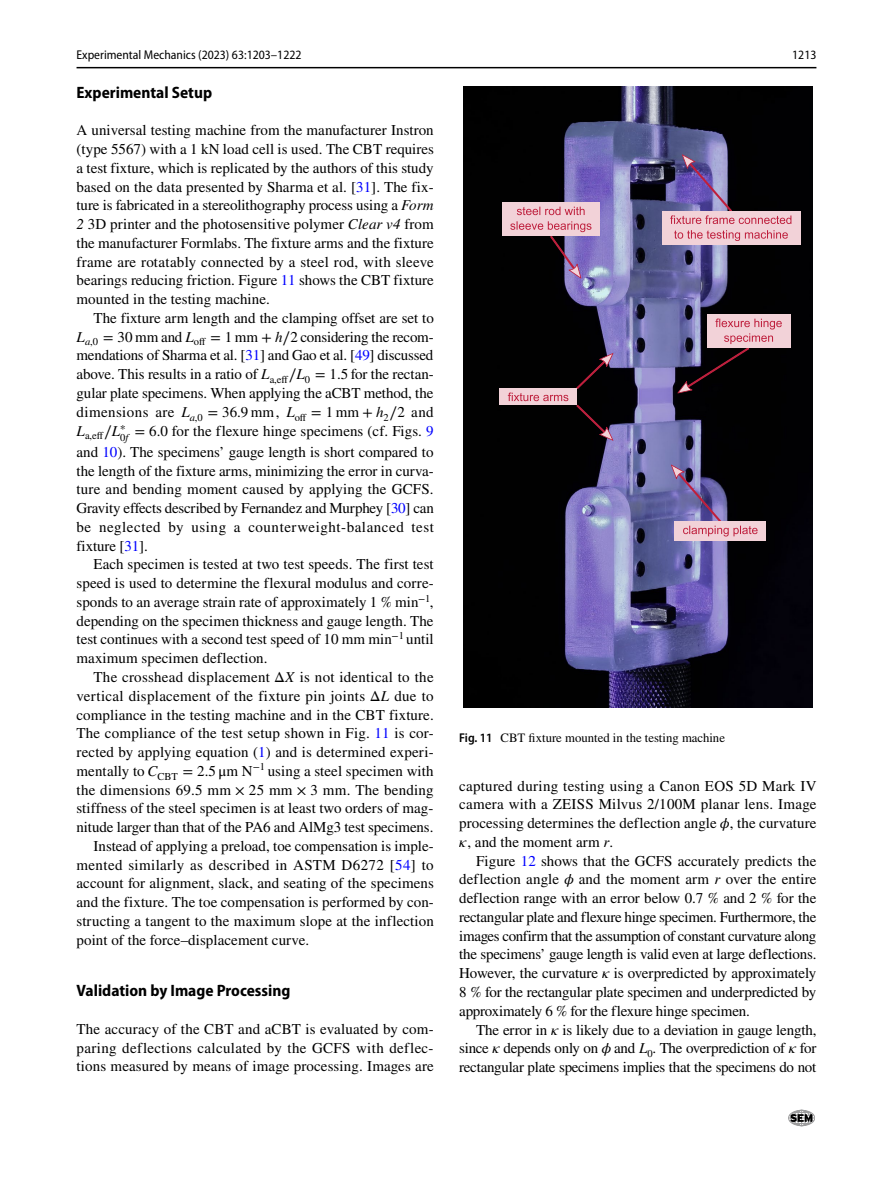
<style>
.page{position:relative;width:893px;height:1187px;background:#fff}
.page>*{position:absolute;margin:0;border:0;box-sizing:border-box;transform-origin:0 0}
.t1{font:700 semi-condensed 16.5px "Myriad Pro";color:#000}
.t2{font:15px/18.8px "STIX";letter-spacing:.005em;color:#000;text-align:justify}
.t3{font:15px "STIX";letter-spacing:.025em;color:#000}
.t4{font:semi-condensed 12.75px "Myriad Pro";color:#000}
.t5{font:12.75px "STIX";color:#000}
.t6{font:10.5px "STIX General Regular 134";color:#000}
.s1{color:#00f}
.s2{font-style:italic}
.s3{font-family:"STIX General Italic 137"}
.s4{font-family:"STIX Math Regular 142"}
.s5{font-family:"STIX General Regular 139"}
.s6{font-family:"STIX General Italic 139"}
.s7{font-family:"STIX Math Regular 143"}
.s8{font-family:"STIX General Regular 140"}
.s9{font-family:"STIX General Italic 130"}
.s10{font-family:"STIX Math Regular 131"}
.s11{font-family:"STIX General Regular 131"}
.s12{font-family:"STIX General Italic 131"}
.s13{font-family:"STIX Math Regular 132"}
.s14{font-family:"STIX General Regular 132"}
.s15{font-family:"STIX General Italic 132"}
.s16{font-family:"STIX Math Regular 133"}
.s17{font-family:"STIX General Regular 133"}
.s18{font-family:"STIX Math Regular 134"}
.s19{font-family:"STIX General Regular 134"}
.s20{font-family:"STIX Math Regular 137"}
.s21{font-family:"STIX General Italic 134"}
.s22{font-family:"STIX Math Regular 138"}
.s23{font-family:"STIX General Italic 135"}
.s24{font-family:"STIX General Italic 136"}
.s25{font-family:"STIX Math Regular 139"}
.s26{font-family:"STIX General Regular 137"}
.s27{font-family:"STIX Math Regular 140"}
.s28{font-family:"STIX Math Regular 141"}
.s29{font-family:"Myriad Pro";font-weight:600;font-stretch:semi-condensed}
.s30{font-family:"STIX Math Italic 43"}
.s31{font-family:"STIX Math Italic 44"}
.s32{font-family:"STIX Math Italic 45"}
.s33{font-family:"STIX Math Italic 46"}
.s34{font-family:"STIX Math Italic 47"}
.s35{font-family:"STIX Math Italic 48"}
.s36{font-family:"STIX Math Italic 49"}
.s37{font-family:"STIX General Italic 138"}
.s38{font-family:"STIX Math Italic 50"}
</style>
<div class="page">
<hr style="left:77px;top:67px;width:739px;height:1px;background:#000">
<svg style="left:788px;top:1110px;width:27px;height:15px"></svg>
<div style="left:788px;top:1110px;width:27px;height:15px;border:1px solid #9c9c9d;border-radius:50%"></div>
<div style="left:459px;top:87px;width:357px;height:620px;background:linear-gradient(to bottom,#fff,#fff)"></div>
<img style="left:463px;top:87px;width:349px;height:620px">
<svg style="left:576px;top:404px;width:37px;height:36px"></svg>
<svg style="left:576px;top:353px;width:37px;height:36px"></svg>
<div style="left:500px;top:388px;width:77px;height:17px;background:#f2d2d8"></div>
<svg style="left:508px;top:392px;width:60px;height:9px"></svg>
<div style="left:707px;top:314px;width:83px;height:34px;background:#f2d2d8"></div>
<svg style="left:677px;top:318px;width:105px;height:75px"></svg>
<div style="left:502px;top:202px;width:98px;height:34px;background:#f2d2d8"></div>
<svg style="left:517px;top:207px;width:68px;height:8px"></svg>
<svg style="left:510px;top:221px;width:81px;height:57px"></svg>
<div style="left:662px;top:211px;width:139px;height:34px;background:#f2d2d8"></div>
<svg style="left:670px;top:154px;width:121px;height:70px;background:#5a4966"></svg>
<svg style="left:674px;top:230px;width:114px;height:11px"></svg>
<div style="left:675px;top:521px;width:91px;height:19px;background:#f2d2d8"></div>
<svg style="left:671px;top:464px;width:87px;height:72px;background:#62526f"></svg>
<p class="t4" style="left:77px;top:48px;width:226px">Experimental Mechanics (2023) 63:1203–1222</p>
<p class="t4" style="left:792px;top:48px;width:26px">1213</p>
<p class="t1" style="left:77px;top:83px;width:137px">Experimental Setup</p>
<p class="t2" style="left:77px;top:122px;width:359px">A universal testing machine from the manufacturer Instron (type 5567) with a 1 kN load cell is used. The CBT requires a test fixture, which is replicated by the authors of this study based on the data presented by Sharma et al. [<span class="s1">31</span>]. The fix&shy;ture is fabricated in a stereolithography process using a <span class="s2">Form 2</span> 3D printer and the photosensitive polymer <span class="s2">Clear v4</span> from the manufacturer Formlabs. The fixture arms and the fixture frame are rotatably connected by a steel rod, with sleeve bearings reducing friction. Figure <span class="s1">11</span> shows the CBT fixture mounted in the testing machine.</p>
<p class="t2" style="left:77px;top:309px;width:359px;text-indent:17px">The fixture arm length and the clamping offset are set to <span class="s3">L</span><sub>a</sub><sub>,0</sub> <span class="s4">=</span> <span class="s5">30 mm</span> and <span class="s6">L</span><sub>off</sub> <span class="s7">=</span> <span class="s8">1 mm</span> <span class="s7">+</span> <span class="s6">h</span><span class="s7">∕</span><span class="s8">2</span> considering the recom&shy;mendations of Sharma et al. [<span class="s1">31</span>] and Gao et al. [<span class="s1">49</span>] discussed above. This results in a ratio of <span class="s9">L</span><sub>a,eff</sub><span class="s10">∕</span><span class="s9">L</span><sub>0</sub> <span class="s10">=</span> <span class="s11">1.5</span> for the rectan&shy;gular plate specimens. When applying the aCBT method, the dimensions are <span class="s12">L</span><sub>a</sub><sub>,0</sub> <span class="s13">=</span> <span class="s14">36.9 mm</span>, <span class="s15">L</span><sub>off</sub> <span class="s16">=</span> <span class="s17">1 mm</span> <span class="s16">+</span> <span class="s15">h</span><sub>2</sub><span class="s16">∕</span><span class="s17">2</span> and</p>
<p class="t6" style="left:77px;top:432px;width:51px"><sup>L</sup>a,eff<sup>∕</sup><sup>L</sup><sup>∗</sup></p>
<p class="t2" style="left:77px;top:421px;width:359px;line-height:21.3px;text-align:right"><sub>0</sub><sub>f</sub> <span class="s18">=</span> <span class="s19">6.0</span> for the flexure hinge specimens (cf. Figs. <span class="s1">9<br></span>and <span class="s1">10</span>). The specimens’ gauge length is short compared to</p>
<p class="t2" style="left:77px;top:462px;width:359px">the length of the fixture arms, minimizing the error in curva&shy;ture and bending moment caused by applying the GCFS.<br>Gravity effects described by Fernandez and Murphey [<span class="s1">30</span>] can be neglected by using a counterweight-balanced test fixture [<span class="s1">31</span>].</p>
<p class="t2" style="left:77px;top:556px;width:359px;text-indent:17px">Each specimen is tested at two test speeds. The first test speed is used to determine the flexural modulus and corre&shy;sponds to an average strain rate of approximately 1 % min<sup>−</sup><sup>1</sup>, depending on the specimen thickness and gauge length. The test continues with a second test speed of 10 mm min<sup>−</sup><sup>1</sup> until maximum specimen deflection.</p>
<p class="t2" style="left:94px;top:668px;width:342px">The crosshead displacement <span class="s20">Δ</span><span class="s21">X</span> is not identical to the</p>
<p class="t2" style="left:77px;top:687px;width:359px">vertical displacement of the fixture pin joints <span class="s22">Δ</span><span class="s23">L</span> due to</p>
<p class="t2" style="left:77px;top:706px;width:359px">compliance in the testing machine and in the CBT fixture.</p>
<p class="t2" style="left:77px;top:724px;width:359px">The compliance of the test setup shown in Fig. <span class="s1">11</span> is cor-</p>
<p class="t2" style="left:77px;top:743px;width:359px">rected by applying equation (<span class="s1">1</span>) and is determined experi-</p>
<p class="t2" style="left:77px;top:762px;width:359px">mentally to <span class="s24">C</span><sub>CBT</sub> <span class="s25">=</span> <span class="s26">2.5</span> <span class="s25">μ</span><span class="s26">m N</span><sup>−1</sup> using a steel specimen with</p>
<p class="t2" style="left:77px;top:781px;width:359px">the dimensions 69.5 mm <span class="s27">×</span> 25 mm <span class="s28">×</span> 3 mm. The bending</p>
<p class="t2" style="left:77px;top:799px;width:358px">stiffness of the steel specimen is at least two orders of mag-</p>
<p class="t2" style="left:77px;top:818px;width:358px">nitude larger than that of the PA6 and AlMg3 test specimens.</p>
<p class="t2" style="left:94px;top:837px;width:342px">Instead of applying a preload, toe compensation is imple-</p>
<p class="t3" style="left:77px;top:854px;width:359px">mented similarly as described in ASTM D6272 [<span class="s1">54</span>] to</p>
<p class="t2" style="left:77px;top:874px;width:359px">account for alignment, slack, and seating of the specimens</p>
<p class="t2" style="left:77px;top:893px;width:359px">and the fixture. The toe compensation is performed by con-</p>
<p class="t2" style="left:77px;top:912px;width:359px">structing a tangent to the maximum slope at the inflection</p>
<p class="t2" style="left:77px;top:931px;width:234px">point of the force–displacement curve.</p>
<p class="t1" style="left:77px;top:981px;width:215px">Validation by Image Processing</p>
<p class="t2" style="left:77px;top:1020px;width:359px">The accuracy of the CBT and aCBT is evaluated by com&shy;paring deflections calculated by the GCFS with deflec&shy;tions measured by means of image processing. Images are</p>
<p class="t5" style="left:459px;top:729px;width:267px"><span class="s29">Fig. 11</span> CBT fixture mounted in the testing machine</p>
<p class="t2" style="left:458px;top:777px;width:360px">captured during testing using a Canon EOS 5D Mark IV camera with a ZEISS Milvus 2/100M planar lens. Image processing determines the deflection angle <span class="s30">𝜙</span>, the curvature <span class="s31">𝜅</span>, and the moment arm <span class="s2">r</span>.</p>
<p class="t2" style="left:459px;top:852px;width:359px;text-indent:17px">Figure <span class="s1">12</span> shows that the GCFS accurately predicts the deflection angle <span class="s32">𝜙</span> and the moment arm <span class="s2">r</span> over the entire deflection range with an error below 0.7 % and 2 % for the rectangular plate and flexure hinge specimen. Furthermore, the images confirm that the assumption of constant curvature along the specimens’ gauge length is valid even at large deflections.<br>However, the curvature <span class="s33">𝜅</span> is overpredicted by approximately 8 % for the rectangular plate specimen and underpredicted by approximately 6 % for the flexure hinge specimen.</p>
<p class="t2" style="left:459px;top:1021px;width:359px;text-indent:17px">The error in <span class="s34">𝜅</span> is likely due to a deviation in gauge length, since <span class="s35">𝜅</span> depends only on <span class="s36">𝜙</span> and <span class="s37">L</span><sub>0</sub>. The overprediction of <span class="s38">𝜅</span> for rectangular plate specimens implies that the specimens do not</p>
</div>
